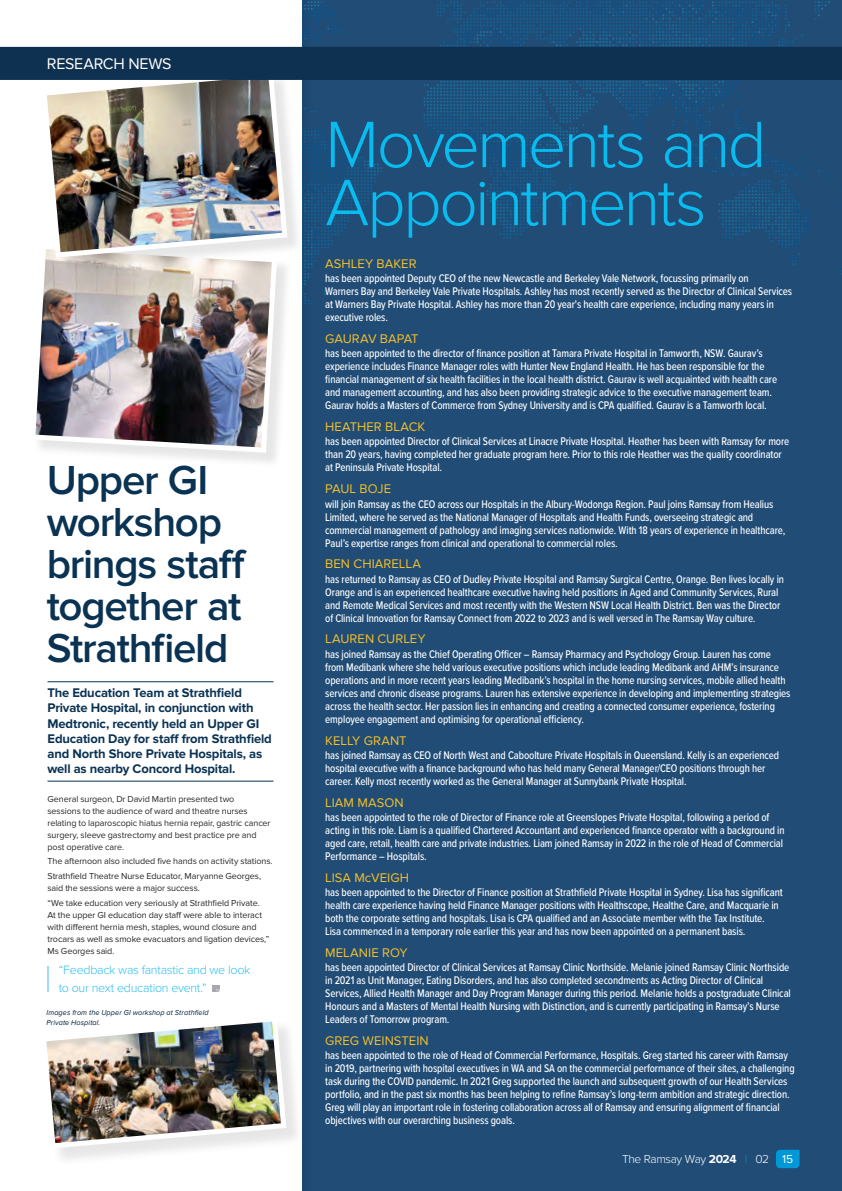
<style>
.page{position:relative;width:842px;height:1191px;background:#fff}
.page>*{position:absolute;margin:0;border:0;box-sizing:border-box;transform-origin:0 0}
.t1{font:300 68px/58px "Proxima Nova";letter-spacing:-.04em;color:#09bcef}
.t2{font:600 42px/42px "Proxima Nova";letter-spacing:-.03em;color:#0a3253}
.t3{font:16px "Proxima Nova";letter-spacing:-.015em;color:#fff}
.t4{font:700 13px/15px "Proxima Nova";letter-spacing:-.015em;color:#0a3253}
.t5{font:13px "Proxima Nova";letter-spacing:.005em;color:#f6c028}
.t6{font:13px "Proxima Nova";letter-spacing:-.015em;color:#f6c028}
.t7{font:300 12.5px/17.5px "Proxima Nova";letter-spacing:-.025em;color:#30beef}
.t8{font:300 12px "Proxima Nova";letter-spacing:-.03em;color:#fff}
.t9{font:500 11.5px/13px "Proxima Nova Cond";letter-spacing:-.01em;color:#fff;scale:.95 1}
.t10{font:9px/12px "Proxima Nova";letter-spacing:-.01em;color:#292829}
.t11{font:italic 7.5px/10px "Proxima Nova";letter-spacing:.015em;color:#001f3c}
.s1{font-weight:700}
.s2{color:#0098d6}
.s3{font-weight:400}
</style>
<div class="page">
<div style="left:32px;top:246px;width:261px;height:222px;background:#000;opacity:.1"></div>
<img style="left:32px;top:304px;width:248px;height:151px">
<div style="left:43px;top:1018px;width:262px;height:149px;background:#000;opacity:.1"></div>
<img style="left:43px;top:1018px;width:246px;height:133px">
<hr style="left:48px;top:681px;width:225px;height:1px;background:#0a3253">
<hr style="left:48px;top:781px;width:225px;height:1px;background:#0a3253">
<svg style="left:212px;top:985px;width:7px;height:7px"></svg>
<div style="left:300px;top:0;width:542px;height:1191px;background:#204c76"></div>
<svg style="left:0;top:1px;width:842px;height:303px"></svg>
<svg style="left:48px;top:966px;width:1px;height:25px"></svg>
<svg style="left:776px;top:1149px;width:23px;height:19px"></svg>
<h3 class="t3" style="left:47px;top:54px;width:126px">RESEARCH NEWS</h3>
<h2 class="t2" style="left:47px;top:460px;width:202px">Upper GI workshop brings staff together at<br>Strathfield</h2>
<p class="t4" style="left:48px;top:686px;width:226px">The Education Team at Strathfield Private Hospital, in conjunction with Medtronic, recently held an Upper GI Education Day for staff from Strathfield and North Shore Private Hospitals, as well as nearby Concord Hospital.</p>
<p class="t10" style="left:48px;top:792px;width:225px">General surgeon, Dr David Martin presented two<br>sessions to the audience of ward and theatre nurses relating to laparoscopic hiatus hernia repair, gastric cancer surgery, sleeve gastrectomy and best practice pre and post operative care.</p>
<p class="t10" style="left:48px;top:854px;width:227px;line-height:14.8px">The afternoon also included five hands on activity stations.<br>Strathfield Theatre Nurse Educator, Maryanne Georges,</p>
<p class="t10" style="left:48px;top:881px;width:214px;line-height:14.8px">said the sessions were a major success.<br>“We take education very seriously at Strathfield Private.</p>
<p class="t10" style="left:48px;top:909px;width:223px">At the upper GI education day staff were able to interact with different hernia mesh, staples, wound closure and trocars as well as smoke evacuators and ligation devices,” Ms Georges said.</p>
<p class="t7" style="left:59px;top:961px;width:193px">“Feedback was fantastic and we look to our next education event.”</p>
<p class="t11" style="left:46px;top:1007px;width:164px">Images from the Upper GI workshop at Strathfield<br>Private Hospital.</p>
<h1 class="t1" style="left:325px;top:116px;width:443px">Movements and<br>Appointments</h1>
<p class="t5" style="left:325px;top:256px;width:93px">ASHLEY BAKER</p>
<p class="t9" style="left:325px;top:271px;width:493px">has been appointed Deputy CEO of the new Newcastle and Berkeley Vale Network, focussing primarily on<br>Warners Bay and Berkeley Vale Private Hospitals. Ashley has most recently served as the Director of Clinical Services at Warners Bay Private Hospital. Ashley has more than 20 year's health care experience, including many years in executive roles.</p>
<p class="t5" style="left:325px;top:331px;width:95px">GAURAV BAPAT</p>
<p class="t9" style="left:325px;top:346px;width:477px">has been appointed to the director of finance position at Tamara Private Hospital in Tamworth, NSW. Gaurav’s experience includes Finance Manager roles with Hunter New England Health. He has been responsible for the financial management of six health facilities in the local health district. Gaurav is well acquainted with health care and management accounting, and has also been providing strategic advice to the executive management team.<br>Gaurav holds a Masters of Commerce from Sydney University and is CPA qualified. Gaurav is a Tamworth local.</p>
<p class="t5" style="left:325px;top:419px;width:102px">HEATHER BLACK</p>
<p class="t9" style="left:325px;top:435px;width:490px">has been appointed Director of Clinical Services at Linacre Private Hospital. Heather has been with Ramsay for more than 20 years, having completed her graduate program here. Prior to this role Heather was the quality coordinator at Peninsula Private Hospital.</p>
<p class="t6" style="left:325px;top:481px;width:67px">PAUL BOJE</p>
<p class="t9" style="left:325px;top:497px;width:486px">will join Ramsay as the CEO across our Hospitals in the Albury-Wodonga Region. Paul joins Ramsay from Healius Limited, where he served as the National Manager of Hospitals and Health Funds, overseeing strategic and commercial management of pathology and imaging services nationwide. With 18 years of experience in healthcare, Paul’s expertise ranges from clinical and operational to commercial roles.</p>
<p class="t5" style="left:325px;top:556px;width:97px">BEN CHIARELLA</p>
<p class="t9" style="left:325px;top:572px;width:484px">has returned to Ramsay as CEO of Dudley Private Hospital and Ramsay Surgical Centre, Orange. Ben lives locally in Orange and is an experienced healthcare executive having held positions in Aged and Community Services, Rural and Remote Medical Services and most recently with the Western NSW Local Health District. Ben was the Director of Clinical Innovation for Ramsay Connect from 2022 to 2023 and is well versed in The Ramsay Way culture.</p>
<p class="t5" style="left:325px;top:631px;width:102px">LAUREN CURLEY</p>
<p class="t9" style="left:325px;top:647px;width:491px">has joined Ramsay as the Chief Operating Officer – Ramsay Pharmacy and Psychology Group. Lauren has come from Medibank where she held various executive positions which include leading Medibank and AHM’s insurance operations and in more recent years leading Medibank’s hospital in the home nursing services, mobile allied health services and chronic disease programs. Lauren has extensive experience in developing and implementing strategies across the health sector. Her passion lies in enhancing and creating a connected consumer experience, fostering employee engagement and optimising for operational efficiency.</p>
<p class="t5" style="left:325px;top:732px;width:83px">KELLY GRANT</p>
<p class="t9" style="left:325px;top:748px;width:479px">has joined Ramsay as CEO of North West and Caboolture Private Hospitals in Queensland. Kelly is an experienced hospital executive with a finance background who has held many General Manager/CEO positions through her career. Kelly most recently worked as the General Manager at Sunnybank Private Hospital.</p>
<p class="t5" style="left:325px;top:795px;width:80px">LIAM MASON</p>
<p class="t9" style="left:325px;top:810px;width:485px">has been appointed to the role of Director of Finance role at Greenslopes Private Hospital, following a period of acting in this role. Liam is a qualified Chartered Accountant and experienced finance operator with a background in aged care, retail, health care and private industries. Liam joined Ramsay in 2022 in the role of Head of Commercial Performance – Hospitals.</p>
<p class="t5" style="left:325px;top:870px;width:85px">LISA McVEIGH</p>
<p class="t9" style="left:325px;top:885px;width:483px">has been appointed to the Director of Finance position at Strathfield Private Hospital in Sydney. Lisa has significant health care experience having held Finance Manager positions with Healthscope, Healthe Care, and Macquarie in both the corporate setting and hospitals. Lisa is CPA qualified and an Associate member with the Tax Institute.<br>Lisa commenced in a temporary role earlier this year and has now been appointed on a permanent basis.</p>
<p class="t5" style="left:325px;top:945px;width:84px">MELANIE ROY</p>
<p class="t9" style="left:325px;top:960px;width:492px">has been appointed Director of Clinical Services at Ramsay Clinic Northside. Melanie joined Ramsay Clinic Northside in 2021 as Unit Manager, Eating Disorders, and has also completed secondments as Acting Director of Clinical Services, Allied Health Manager and Day Program Manager during this period. Melanie holds a postgraduate Clinical Honours and a Masters of Mental Health Nursing with Distinction, and is currently participating in Ramsay’s Nurse Leaders of Tomorrow program.</p>
<p class="t5" style="left:325px;top:1033px;width:105px">GREG WEINSTEIN</p>
<p class="t9" style="left:325px;top:1048px;width:496px">has been appointed to the role of Head of Commercial Performance, Hospitals. Greg started his career with Ramsay in 2019, partnering with hospital executives in WA and SA on the commercial performance of their sites, a challenging task during the COVID pandemic. In 2021 Greg supported the launch and subsequent growth of our Health Services portfolio, and in the past six months has been helping to refine Ramsay’s long-term ambition and strategic direction.<br>Greg will play an important role in fostering collaboration across all of Ramsay and ensuring alignment of financial objectives with our overarching business goals.</p>
<p class="t8" style="left:622px;top:1152px;width:173px">The Ramsay Way <span class="s1">2024</span> <span class="s2">|</span> 02 <span class="s3">15</span></p>
</div>
